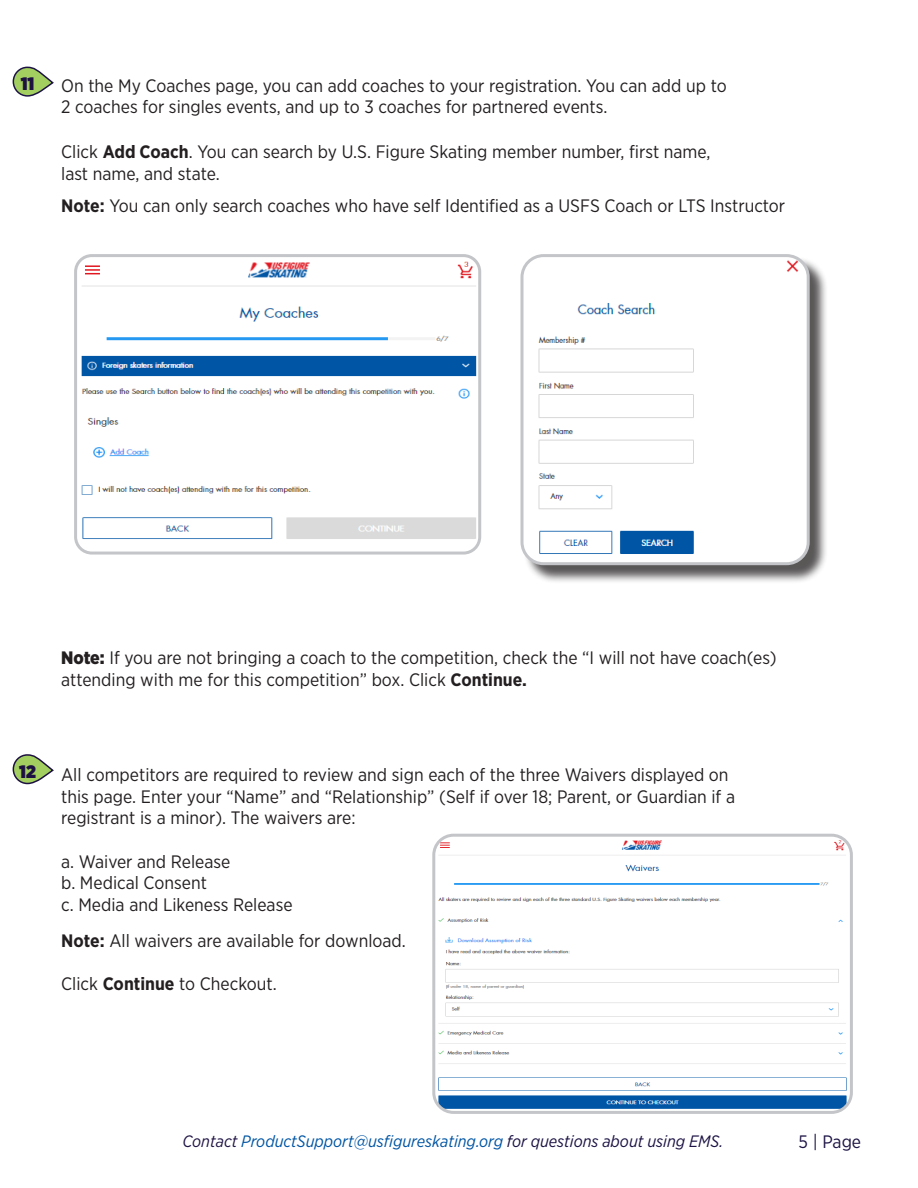
<style>
.page{position:relative;width:918px;height:1188px;background:#fff}
.page>*{position:absolute;margin:0;border:0;box-sizing:border-box;transform-origin:0 0}
.t1{font:18px "Gotham Narrow";color:#231f20}
.t2{font:18px "Gotham Narrow";color:#1d1344}
.t3{font:900 18px "Gotham Narrow";color:#1d1141}
.t4{font:italic 16.5px "Gotham Narrow";color:#0055a4}
.s1{font-weight:700}
.s2{font-weight:900}
.s3{color:#211545}
.s4{color:#1d1344}
</style>
<div class="page">
<svg style="left:12px;top:66px;width:42px;height:31px"></svg>
<img style="left:78px;top:258px;width:399px;height:290px">
<div style="left:74px;top:254px;width:407px;height:301px;border:3px solid #c3c5c8;border-radius:16px"></div>
<div style="left:523px;top:256px;width:305px;height:328px;background:#231f20;opacity:.75"></div>
<img style="left:523px;top:256px;width:285px;height:308px">
<div style="left:520px;top:254px;width:290px;height:311px;border:3px solid #c3c5c8;border-radius:22px"></div>
<svg style="left:12px;top:754px;width:42px;height:31px"></svg>
<img style="left:436px;top:838px;width:413px;height:272px">
<div style="left:432px;top:834px;width:421px;height:280px;border:3px solid #c3c5c8;border-radius:20px"></div>
<p class="t3" style="left:21px;top:71px;width:15px">11</p>
<p class="t1" style="left:61px;top:74px;width:667px">On the My Coaches page, you can add coaches to your registration. You can add up to</p>
<p class="t1" style="left:61px;top:96px;width:548px">2 coaches for singles events, and up to 3 coaches for partnered events.</p>
<p class="t1" style="left:61px;top:141px;width:651px">Click <span class="s1">Add Coach</span>. You can search by U.S. Figure Skating member number, first name,</p>
<p class="t1" style="left:61px;top:163px;width:160px">last name, and state.</p>
<p class="t1" style="left:61px;top:195px;width:726px"><span class="s1">Note:</span> You can only search coaches who have self Identified as a USFS Coach or LTS Instructor</p>
<p class="t1" style="left:61px;top:647px;width:717px"><span class="s2">Note:</span> If you are not bringing a coach to the competition, check the “I will not have coach(es)</p>
<p class="t1" style="left:61px;top:668px;width:467px">attending with me for this competition” box. Click <span class="s1">Continue.</span></p>
<p class="t3" style="left:19px;top:759px;width:18px">12</p>
<p class="t1" style="left:61px;top:764px;width:669px">All competitors are required to review and sign each of the three Waivers displayed on</p>
<p class="t1" style="left:61px;top:785px;width:675px">this page. Enter your “Name” and “Relationship” (Self if over 18; Parent, or Guardian if a</p>
<p class="t1" style="left:61px;top:807px;width:296px">registrant is a minor). The waivers are:</p>
<p class="t1" style="left:61px;top:850px;width:171px">a. Waiver and Release</p>
<p class="t1" style="left:61px;top:872px;width:147px">b. Medical Consent</p>
<p class="t1" style="left:61px;top:893px;width:233px">c. Media and Likeness Release</p>
<p class="t1" style="left:61px;top:929px;width:346px"><span class="s1">Note:</span> All waivers are available for download.</p>
<p class="t1" style="left:61px;top:973px;width:217px">Click <span class="s1">Continue</span> to Checkout.</p>
<p class="t4" style="left:182px;top:1131px;width:542px"><span class="s3">Contact</span> ProductSupport@usfigureskating.org <span class="s4">for questions about using EMS.</span></p>
<p class="t2" style="left:799px;top:1131px;width:64px">5 | Page</p>
</div>
